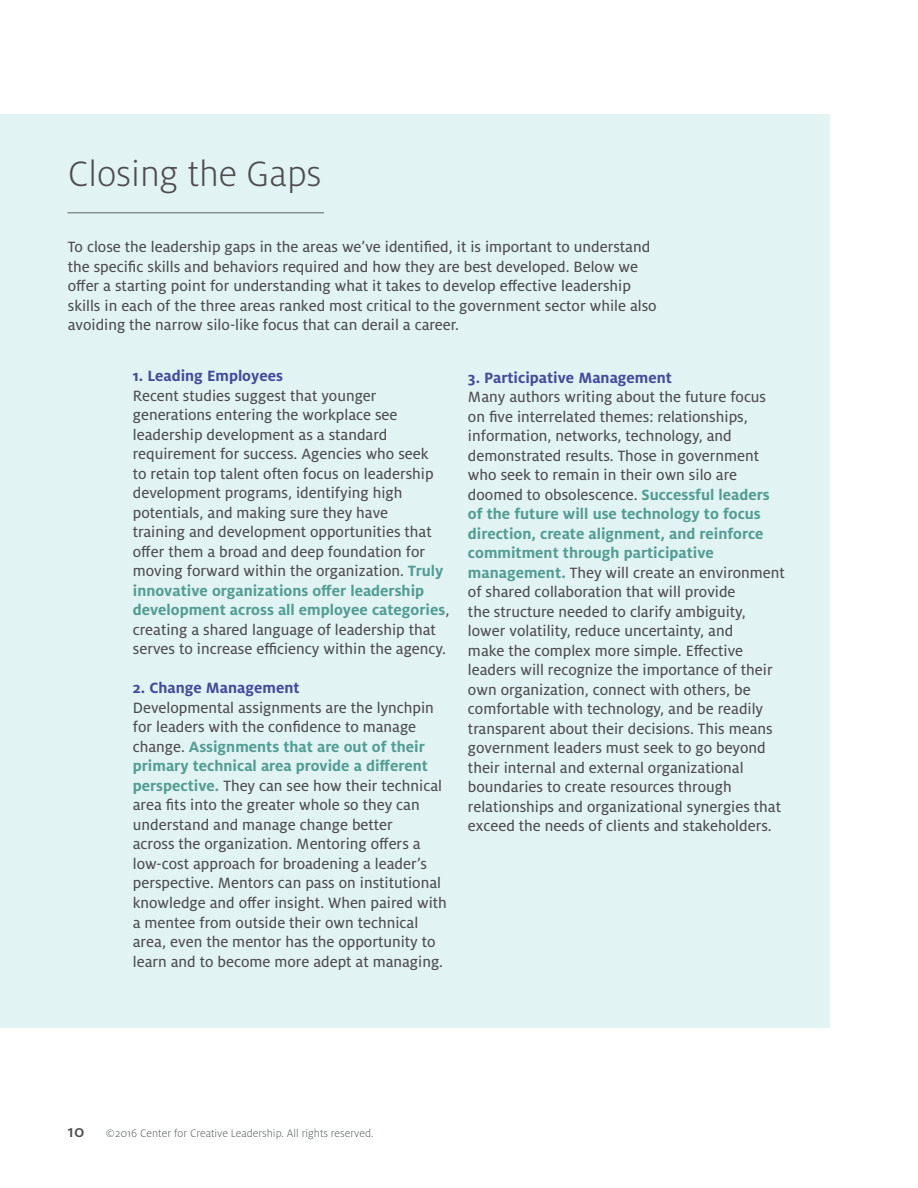
<style>
.page{position:relative;width:918px;height:1188px;background:#fff}
.page>*{position:absolute;margin:0;border:0;box-sizing:border-box;transform-origin:0 0}
.t1{font:300 39px "Milo Pro";color:#4d4d4f}
.t2{font:16.5px/19.5px "Milo Pro Text";color:#4d4d4f}
.t3{font:700 16.5px/19.5px "Milo Pro";color:#529d93}
.t4{font:700 16.5px "Milo Pro";color:#444b9c}
.t5{font:300 12px "Milo Pro";color:#5e6367}
.s1{font-family:"Milo Pro";font-weight:700;color:#529d93}
.s2{font-family:"Milo Pro Text";font-weight:400;color:#4d4d4f}
.s3{font-weight:500;font-size:18px;color:#4d4d4f}
</style>
<div class="page">
<div style="left:0;top:115px;width:829px;height:913px;background:#e2f3f4"></div>
<hr style="left:68px;top:213px;width:256px;height:1px;background:#5e6367">
<h1 class="t1" style="left:68px;top:153px;width:255px">Closing the Gaps</h1>
<p class="t2" style="left:68px;top:237px;width:590px">To close the leadership gaps in the areas we’ve identified, it is important to understand the specific skills and behaviors required and how they are best developed. Below we offer a starting point for understanding what it takes to develop effective leadership skills in each of the three areas ranked most critical to the government sector while also avoiding the narrow silo-like focus that can derail a career.</p>
<p class="t4" style="left:133px;top:367px;width:152px">1. Leading Employees</p>
<p class="t2" style="left:133px;top:386px;width:312px">Recent studies suggest that younger generations entering the workplace see leadership development as a standard requirement for success. Agencies who seek to retain top talent often focus on leadership development programs, identifying high potentials, and making sure they have training and development opportunities that offer them a broad and deep foundation for moving forward within the organization. <span class="s1">Truly</span></p>
<p class="t3" style="left:133px;top:581px;width:318px">innovative organizations offer leadership development across all employee categories<span class="s2">,</span></p>
<p class="t2" style="left:133px;top:620px;width:315px">creating a shared language of leadership that serves to increase efficiency within the agency.</p>
<p class="t4" style="left:133px;top:679px;width:168px">2. Change Management</p>
<p class="t2" style="left:133px;top:698px;width:303px">Developmental assignments are the lynchpin for leaders with the confidence to manage</p>
<p class="t3" style="left:133px;top:737px;width:297px"><span class="s2">change.</span> Assignments that are out of their primary technical area provide a different</p>
<p class="t2" style="left:133px;top:776px;width:316px"><span class="s1">perspective.</span> They can see how their technical area fits into the greater whole so they can understand and manage change better<br>across the organization. Mentoring offers a low-cost approach for broadening a leader’s perspective. Mentors can pass on institutional knowledge and offer insight. When paired with a mentee from outside their own technical area, even the mentor has the opportunity to learn and to become more adept at managing.</p>
<p class="t4" style="left:468px;top:368px;width:206px">3. Participative Management</p>
<p class="t2" style="left:468px;top:387px;width:303px">Many authors writing about the future focus on five interrelated themes: relationships, information, networks, technology, and demonstrated results. Those in government who seek to remain in their own silo are doomed to obsolescence. <span class="s1">Successful leaders</span></p>
<p class="t3" style="left:468px;top:504px;width:297px">of the future will use technology to focus direction, create alignment, and reinforce commitment through participative</p>
<p class="t2" style="left:468px;top:563px;width:318px"><span class="s1">management.</span> They will create an environment of shared collaboration that will provide<br>the structure needed to clarify ambiguity, lower volatility, reduce uncertainty, and<br>make the complex more simple. Effective leaders will recognize the importance of their own organization, connect with others, be comfortable with technology, and be readily transparent about their decisions. This means government leaders must seek to go beyond their internal and external organizational boundaries to create resources through relationships and organizational synergies that exceed the needs of clients and stakeholders.</p>
<p class="t5" style="left:68px;top:1127px;width:308px"><span class="s3">10</span> ©2016 Center for Creative Leadership. All rights reserved.</p>
</div>
